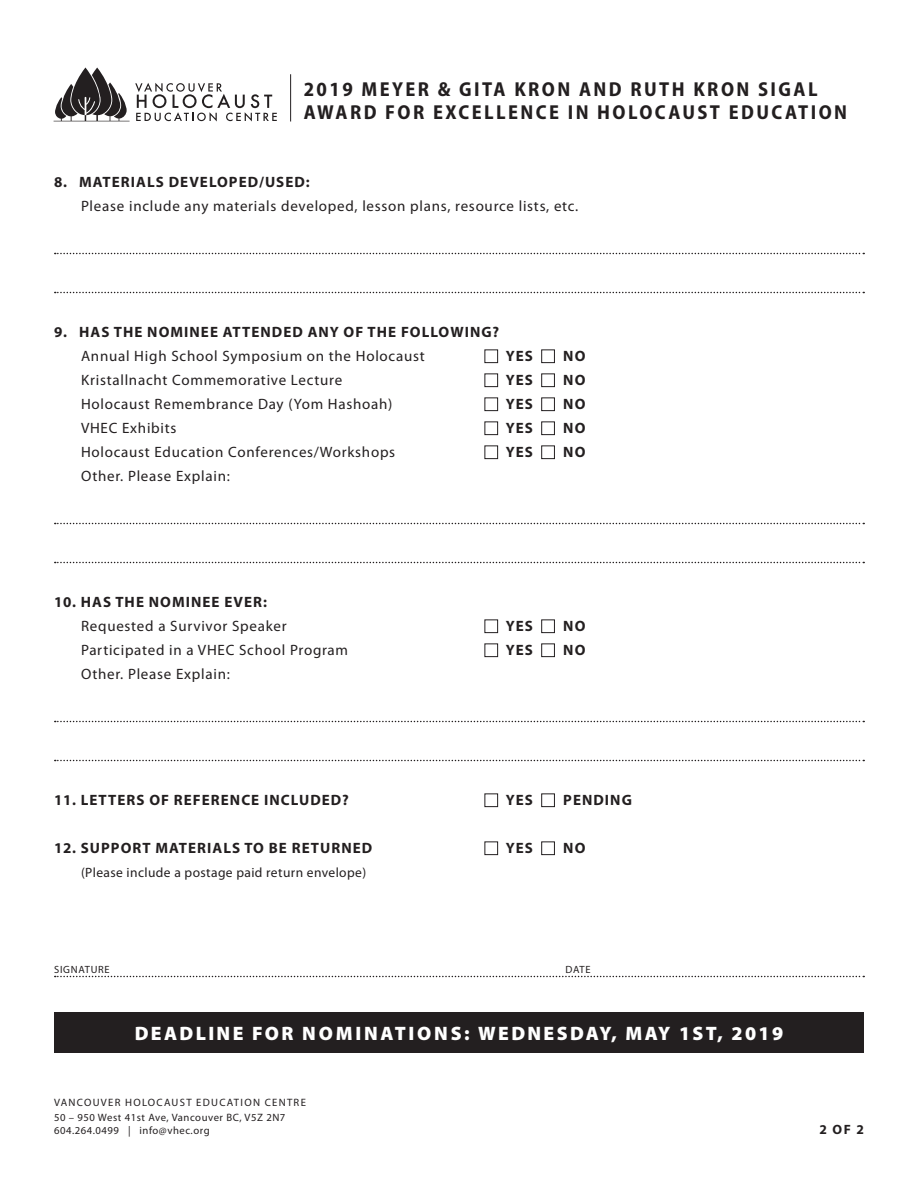
<style>
.page{position:relative;width:918px;height:1188px;background:#fff}
.page>*{position:absolute;margin:0;border:0;box-sizing:border-box;transform-origin:0 0}
.t1{font:700 semi-condensed 20.25px/22.5px "Myriad Pro";letter-spacing:.12em;color:#231f20}
.t2{font:900 19.5px "Myriad Pro";letter-spacing:.12em;color:#fff}
.Form_title{font:15px/24px "Myriad Pro";letter-spacing:.05em;color:#231f20}
.Form_title-2{font:700 15px/24px "Myriad Pro";letter-spacing:.07em;color:#231f20}
.Form_title-3{font:13.5px "Myriad Pro";letter-spacing:.03em;color:#231f20}
.Form_title-4{font:700 13.5px "Myriad Pro";color:#231f20}
.t3{font:10.65px/12.9px "Myriad Pro";letter-spacing:.05em;color:#231f20}
.t4{font:10.65px "Myriad Pro";letter-spacing:.12em;color:#231f20}
.Form_Lines{font:10.5px "Myriad Pro";letter-spacing:.07em;color:#231f20}
.s1{font-weight:700}
.s2{font-weight:400}
.s3{font-style:inherit}
</style>
<div class="page">
<svg style="left:55px;top:253px;width:809px;height:1px"></svg>
<svg style="left:55px;top:292px;width:809px;height:1px"></svg>
<svg style="left:55px;top:523px;width:809px;height:1px"></svg>
<svg style="left:55px;top:562px;width:809px;height:1px"></svg>
<svg style="left:55px;top:721px;width:809px;height:1px"></svg>
<svg style="left:55px;top:760px;width:809px;height:1px"></svg>
<svg style="left:55px;top:976px;width:809px;height:1px"></svg>
<div style="left:484px;top:349px;width:14px;height:14px;border:1px solid #231f20"></div>
<div style="left:541px;top:349px;width:14px;height:14px;border:1px solid #231f20"></div>
<div style="left:484px;top:373px;width:14px;height:14px;border:1px solid #231f20"></div>
<div style="left:541px;top:373px;width:14px;height:14px;border:1px solid #231f20"></div>
<div style="left:484px;top:397px;width:14px;height:14px;border:1px solid #231f20"></div>
<div style="left:541px;top:397px;width:14px;height:14px;border:1px solid #231f20"></div>
<div style="left:484px;top:421px;width:14px;height:14px;border:1px solid #231f20"></div>
<div style="left:541px;top:421px;width:14px;height:14px;border:1px solid #231f20"></div>
<div style="left:484px;top:445px;width:14px;height:14px;border:1px solid #231f20"></div>
<div style="left:541px;top:445px;width:14px;height:14px;border:1px solid #231f20"></div>
<div style="left:484px;top:619px;width:14px;height:14px;border:1px solid #231f20"></div>
<div style="left:541px;top:619px;width:14px;height:14px;border:1px solid #231f20"></div>
<div style="left:484px;top:643px;width:14px;height:14px;border:1px solid #231f20"></div>
<div style="left:541px;top:643px;width:14px;height:14px;border:1px solid #231f20"></div>
<div style="left:484px;top:793px;width:14px;height:14px;border:1px solid #231f20"></div>
<div style="left:541px;top:793px;width:14px;height:14px;border:1px solid #231f20"></div>
<div style="left:484px;top:841px;width:14px;height:14px;border:1px solid #231f20"></div>
<div style="left:541px;top:841px;width:14px;height:14px;border:1px solid #231f20"></div>
<svg style="left:54px;top:67px;width:223px;height:55px"></svg>
<hr style="left:290px;top:74px;width:1px;height:48px;background:#231f20">
<div style="left:54px;top:1012px;width:810px;height:41px;background:#231f20"></div>
<p class="t1" style="left:304px;top:78px;width:545px">2019 MEYER &amp; GITA KRON AND RUTH KRON SIGAL<br>AWARD FOR EXCELLENCE IN HOLOCAUST EDUCATION</p>
<p class="Form_title" style="left:81px;top:170px;width:499px;text-indent:-27px"><span class="s1">8. MATERIALS DEVELOPED/USED:<br></span>Please include any materials developed, lesson plans, resource lists, etc.</p>
<p class="Form_title-2" style="left:81px;top:320px;width:420px;text-indent:-27px">9. HAS THE NOMINEE ATTENDED ANY OF THE FOLLOWING?<br><span class="s2">Annual High School Symposium on the Holocaust</span></p>
<p class="Form_title-2" style="left:506px;top:344px;width:28px">YES</p>
<p class="Form_title-2" style="left:563px;top:344px;width:24px">NO</p>
<p class="Form_title" style="left:81px;top:368px;width:263px">Kristallnacht Commemorative Lecture</p>
<p class="Form_title-2" style="left:506px;top:368px;width:28px">YES</p>
<p class="Form_title-2" style="left:563px;top:368px;width:24px">NO</p>
<p class="Form_title" style="left:81px;top:392px;width:313px">Holocaust Remembrance Day (Yom Hashoah)</p>
<p class="Form_title-2" style="left:506px;top:392px;width:28px">YES</p>
<p class="Form_title-2" style="left:563px;top:392px;width:24px">NO</p>
<p class="Form_title" style="left:81px;top:416px;width:97px">VHEC Exhibits</p>
<p class="Form_title-2" style="left:506px;top:416px;width:28px">YES</p>
<p class="Form_title-2" style="left:563px;top:416px;width:24px">NO</p>
<p class="Form_title" style="left:81px;top:440px;width:316px">Holocaust Education Conferences/Workshops</p>
<p class="Form_title-2" style="left:506px;top:440px;width:28px">YES</p>
<p class="Form_title-2" style="left:563px;top:440px;width:24px">NO</p>
<p class="Form_title" style="left:81px;top:464px;width:150px">Other. Please Explain:</p>
<p class="Form_title" style="left:81px;top:590px;width:207px;text-indent:-27px"><span class="s1">10. HAS THE NOMINEE EVER:<br></span>Requested a Survivor Speaker</p>
<p class="Form_title-2" style="left:506px;top:614px;width:28px">YES</p>
<p class="Form_title-2" style="left:563px;top:614px;width:24px">NO</p>
<p class="Form_title" style="left:81px;top:638px;width:269px">Participated in a VHEC School Program</p>
<p class="Form_title-2" style="left:506px;top:638px;width:28px">YES</p>
<p class="Form_title-2" style="left:563px;top:638px;width:24px">NO</p>
<p class="Form_title" style="left:81px;top:662px;width:150px">Other. Please Explain:</p>
<p class="Form_title-2" style="left:54px;top:788px;width:296px">11. LETTERS OF REFERENCE INCLUDED?</p>
<p class="Form_title-2" style="left:506px;top:788px;width:28px">YES</p>
<p class="Form_title-2" style="left:563px;top:788px;width:70px">PENDING</p>
<p class="Form_title-2" style="left:54px;top:836px;width:320px">12. SUPPORT MATERIALS TO BE RETURNED</p>
<p class="Form_title-2" style="left:506px;top:836px;width:28px">YES</p>
<p class="Form_title-2" style="left:563px;top:836px;width:24px">NO</p>
<p class="Form_title-3" style="left:81px;top:865px;width:287px">(Please include a postage paid return envelope)</p>
<p class="Form_Lines" style="left:54px;top:963px;width:57px">SIGNATURE</p>
<p class="Form_Lines" style="left:565px;top:963px;width:27px">DATE</p>
<p class="t2" style="left:135px;top:1022px;width:650px"><span class="s3">DEADLINE FOR</span> NOMINATIONS<span class="s3">:</span> WEDNESDAY, MAY 1ST, 2019</p>
<p class="t4" style="left:54px;top:1097px;width:253px">VANCOUVER HOLOCAUST EDUCATION CENTRE</p>
<p class="t3" style="left:54px;top:1111px;width:233px">50 – 950 West 41st Ave, Vancouver BC, V5Z 2N7<br>604.264.0499 | info@vhec.org</p>
<p class="Form_title-4" style="left:819px;top:1122px;width:46px">2 OF 2</p>
</div>
